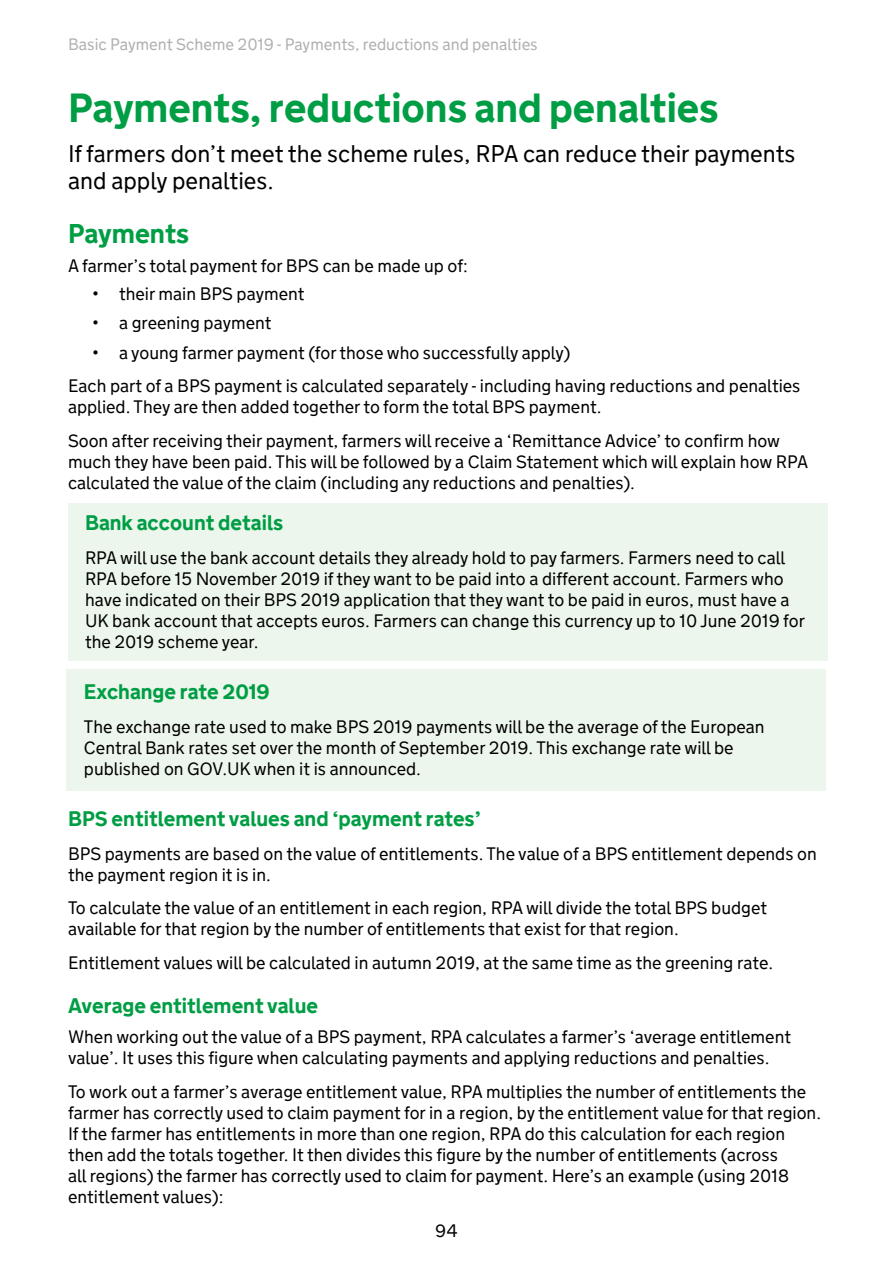
<style>
.page{position:relative;width:893px;height:1263px;background:#fff}
.page>*{position:absolute;margin:0;border:0;box-sizing:border-box;transform-origin:0 0}
.t1{font:700 40.5px "GDS Transport Website";color:#009e44}
.t2{font:700 27px "GDS Transport Website";color:#009e44}
.Body_Standfirst{font:24px/27px "GDS Transport Website";color:#000}
.body{font:700 21px "GDS Transport Website";color:#009e44}
.Box_text_heading{font:700 21px "GDS Transport Website";color:#009e44}
.body-2{font:18px/21px "GDS Transport Website";color:#000}
.Box_text_heading-2{font:18px/21px "GDS Transport Website";color:#000}
.Body_before_bullets{font:18px "GDS Transport Website";color:#000}
.t3{font:16.5px "GDS Transport Website";color:#b0b0b0}
</style>
<div class="page">
<div style="left:68px;top:503px;width:759px;height:158px;background:#edf6ed"></div>
<div style="left:67px;top:669px;width:759px;height:121px;background:#edf6ed"></div>
<p class="t3" style="left:68px;top:35px;width:471px">Basic Payment Scheme 2019 - Payments, reductions and penalties</p>
<h1 class="t1" style="left:68px;top:85px;width:652px">Payments, reductions and penalties</h1>
<p class="Body_Standfirst" style="left:68px;top:140px;width:729px">If farmers don’t meet the scheme rules, RPA can reduce their payments and apply penalties.</p>
<h2 class="t2" style="left:68px;top:218px;width:123px">Payments</h2>
<p class="Body_before_bullets" style="left:68px;top:256px;width:401px">A farmer’s total payment for BPS can be made up of:</p>
<p class="body-2" style="left:92px;top:283px;width:214px">• their main BPS payment</p>
<p class="body-2" style="left:92px;top:312px;width:181px">• a greening payment</p>
<p class="body-2" style="left:92px;top:342px;width:480px">• a young farmer payment (for those who successfully apply)</p>
<p class="body-2" style="left:68px;top:376px;width:734px">Each part of a BPS payment is calculated separately - including having reductions and penalties applied. They are then added together to form the total BPS payment.</p>
<p class="body-2" style="left:68px;top:430px;width:742px">Soon after receiving their payment, farmers will receive a ‘Remittance Advice’ to confirm how much they have been paid. This will be followed by a Claim Statement which will explain how RPA calculated the value of the claim (including any reductions and penalties).</p>
<p class="Box_text_heading" style="left:85px;top:511px;width:200px">Bank account details</p>
<p class="Box_text_heading-2" style="left:85px;top:547px;width:721px">RPA will use the bank account details they already hold to pay farmers. Farmers need to call RPA before 15 November 2019 if they want to be paid into a different account. Farmers who have indicated on their BPS 2019 application that they want to be paid in euros, must have a UK bank account that accepts euros. Farmers can change this currency up to 10 June 2019 for the 2019 scheme year.</p>
<p class="Box_text_heading" style="left:84px;top:680px;width:187px">Exchange rate 2019</p>
<p class="Box_text_heading-2" style="left:84px;top:716px;width:682px">The exchange rate used to make BPS 2019 payments will be the average of the European<br>Central Bank rates set over the month of September 2019. This exchange rate will be published on GOV.UK when it is announced.</p>
<p class="body" style="left:68px;top:807px;width:414px">BPS entitlement values and ‘payment rates’</p>
<p class="body-2" style="left:68px;top:843px;width:750px">BPS payments are based on the value of entitlements. The value of a BPS entitlement depends on the payment region it is in.</p>
<p class="body-2" style="left:68px;top:898px;width:700px">To calculate the value of an entitlement in each region, RPA will divide the total BPS budget available for that region by the number of entitlements that exist for that region.</p>
<p class="body-2" style="left:68px;top:952px;width:707px">Entitlement values will be calculated in autumn 2019, at the same time as the greening rate.</p>
<h3 class="body" style="left:68px;top:994px;width:252px">Average entitlement value</h3>
<p class="body-2" style="left:68px;top:1026px;width:724px">When working out the value of a BPS payment, RPA calculates a farmer’s ‘average entitlement value’. It uses this figure when calculating payments and applying reductions and penalties.</p>
<p class="body-2" style="left:68px;top:1081px;width:754px">To work out a farmer’s average entitlement value, RPA multiplies the number of entitlements the farmer has correctly used to claim payment for in a region, by the entitlement value for that region.<br>If the farmer has entitlements in more than one region, RPA do this calculation for each region then add the totals together. It then divides this figure by the number of entitlements (across<br>all regions) the farmer has correctly used to claim for payment. Here’s an example (using 2018 entitlement values):</p>
<p class="body-2" style="left:435px;top:1220px;width:24px">94</p>
</div>
